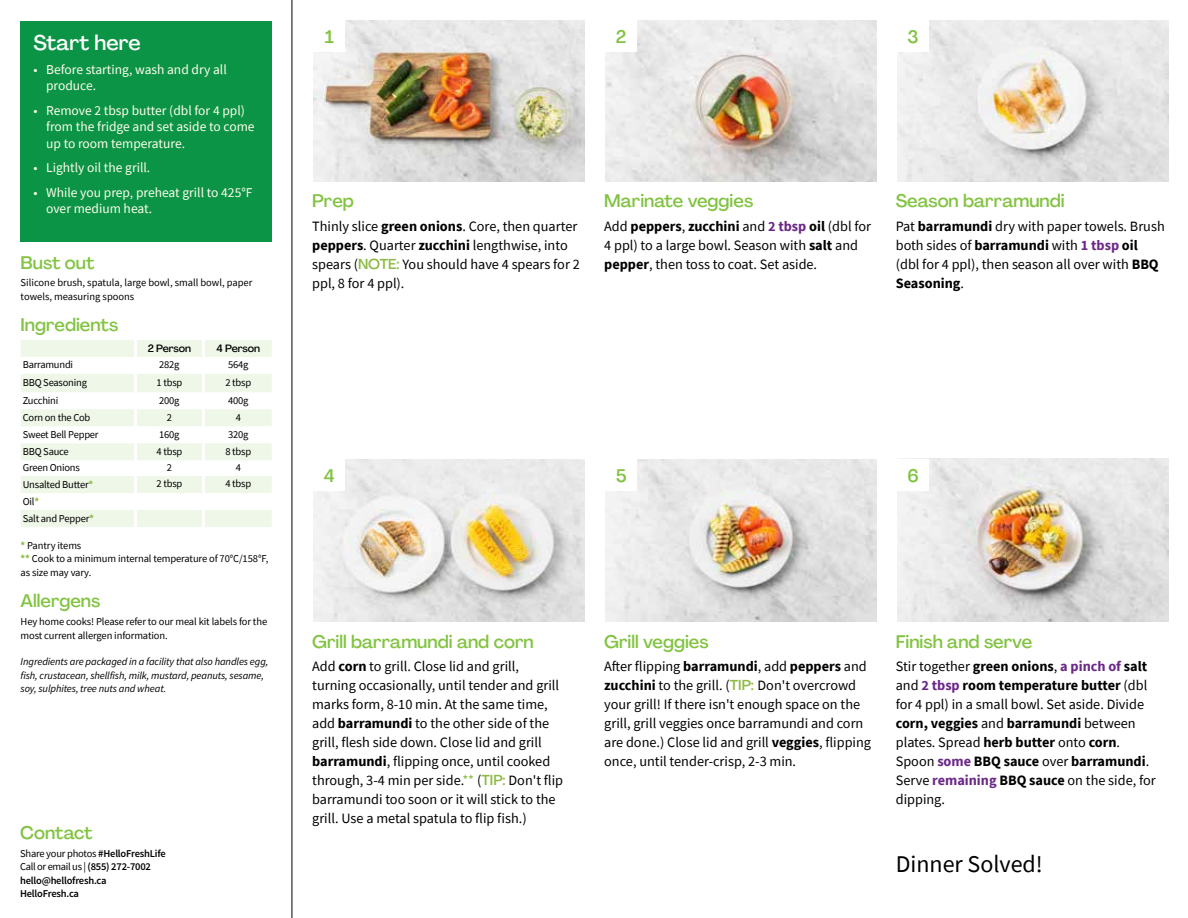
<style>
.page{position:relative;width:1188px;height:918px;background:#fff}
.page>*{position:absolute;margin:0;border:0;box-sizing:border-box;transform-origin:0 0}
.t1{font:24px "Source Sans Pro";color:#000}
.t2{font:500 21px "Agrandir";color:#fff}
.t3{font:500 18px "Agrandir";color:#82c341}
.t4{font:14.25px/19px "Source Sans Pro";color:#000}
.t5{font:13.5px/16.2px "Source Sans Pro";color:#fffdec}
.t6{font:10.5px/13.5px "Source Sans Pro";letter-spacing:-.02em;color:#000}
.t7{font:italic 10.5px/13.5px "Source Sans Pro";letter-spacing:-.01em;color:#000}
.t8{font:600 10.5px/13.5px "Source Sans Pro";letter-spacing:-.02em;color:#000}
.t9{font:10.5px/13.5px "Source Sans Pro";color:#000}
.t10{font:500 10.5px "Agrandir";letter-spacing:-.01em;color:#000}
.s1{font-weight:700;color:#8cba42}
.s2{font-weight:400}
.s3{font-weight:700}
.s4{font-family:"Agrandir";font-weight:500;color:#8cba42}
.s5{font-weight:700;color:#6c2888}
.s6{color:#8cba42}
</style>
<div class="page">
<hr style="left:292px;top:0;width:1px;height:918px;background:#000">
<svg style="left:21px;top:340px;width:251px;height:187px;fill:#eff7e8"></svg>
<hr style="left:134px;top:340px;width:3px;height:17px;background:#fff">
<hr style="left:202px;top:340px;width:3px;height:17px;background:#fff">
<hr style="left:134px;top:357px;width:3px;height:17px;background:#fff">
<hr style="left:202px;top:357px;width:3px;height:17px;background:#fff">
<hr style="left:134px;top:374px;width:3px;height:18px;background:#fff">
<hr style="left:202px;top:374px;width:3px;height:18px;background:#fff">
<hr style="left:134px;top:392px;width:3px;height:17px;background:#fff">
<hr style="left:202px;top:392px;width:3px;height:17px;background:#fff">
<hr style="left:134px;top:409px;width:3px;height:17px;background:#fff">
<hr style="left:202px;top:409px;width:3px;height:17px;background:#fff">
<hr style="left:134px;top:426px;width:3px;height:17px;background:#fff">
<hr style="left:202px;top:426px;width:3px;height:17px;background:#fff">
<hr style="left:134px;top:443px;width:3px;height:17px;background:#fff">
<hr style="left:202px;top:443px;width:3px;height:17px;background:#fff">
<hr style="left:134px;top:460px;width:3px;height:16px;background:#fff">
<hr style="left:202px;top:460px;width:3px;height:16px;background:#fff">
<hr style="left:134px;top:476px;width:3px;height:17px;background:#fff">
<hr style="left:202px;top:476px;width:3px;height:17px;background:#fff">
<hr style="left:134px;top:493px;width:3px;height:17px;background:#fff">
<hr style="left:202px;top:493px;width:3px;height:17px;background:#fff">
<hr style="left:134px;top:510px;width:3px;height:17px;background:#fff">
<hr style="left:202px;top:510px;width:3px;height:17px;background:#fff">
<div style="left:21px;top:21px;width:251px;height:221px;background:#0b9446"></div>
<img style="left:313px;top:459px;width:272px;height:162px">
<div style="left:313px;top:459px;width:32px;height:32px;background:#fff"></div>
<img style="left:605px;top:459px;width:272px;height:162px">
<div style="left:605px;top:459px;width:32px;height:32px;background:#fff"></div>
<img style="left:897px;top:459px;width:272px;height:162px">
<div style="left:897px;top:459px;width:32px;height:32px;background:#fff"></div>
<img style="left:313px;top:20px;width:272px;height:161px">
<div style="left:313px;top:20px;width:32px;height:32px;background:#fff"></div>
<img style="left:605px;top:20px;width:272px;height:161px">
<div style="left:605px;top:20px;width:32px;height:32px;background:#fff"></div>
<img style="left:897px;top:20px;width:272px;height:161px">
<div style="left:897px;top:20px;width:32px;height:32px;background:#fff"></div>
<h2 class="t2" style="left:33px;top:29px;width:109px">Start here</h2>
<p class="t5" style="left:46px;top:62px;width:182px;text-indent:-13px">• Before starting, wash and dry all produce.</p>
<p class="t5" style="left:46px;top:102px;width:210px;text-indent:-13px">• Remove 2 tbsp butter (dbl for 4 ppl) from the fridge and set aside to come up to room temperature.</p>
<p class="t5" style="left:33px;top:160px;width:118px">• Lightly oil the grill.</p>
<p class="t5" style="left:46px;top:184px;width:208px;text-indent:-13px">• While you prep, preheat grill to 425°F over medium heat.</p>
<p class="t3" style="left:21px;top:251px;width:75px">Bust out</p>
<p class="t9" style="left:21px;top:276px;width:233px">Silicone brush, spatula, large bowl, small bowl, paper towels, measuring spoons</p>
<p class="t3" style="left:21px;top:314px;width:99px">Ingredients</p>
<p class="t10" style="left:148px;top:341px;width:45px">2 Person</p>
<p class="t10" style="left:217px;top:341px;width:45px">4 Person</p>
<p class="t6" style="left:23px;top:358px;width:52px">Barramundi</p>
<p class="t6" style="left:159px;top:358px;width:22px">282g</p>
<p class="t6" style="left:228px;top:358px;width:22px">564g</p>
<p class="t6" style="left:23px;top:376px;width:66px">BBQ Seasoning</p>
<p class="t6" style="left:157px;top:376px;width:27px">1 tbsp</p>
<p class="t6" style="left:225px;top:376px;width:27px">2 tbsp</p>
<p class="t6" style="left:23px;top:393px;width:37px">Zucchini</p>
<p class="t6" style="left:159px;top:393px;width:22px">200g</p>
<p class="t6" style="left:228px;top:393px;width:22px">400g</p>
<p class="t6" style="left:23px;top:410px;width:69px">Corn on the Cob</p>
<p class="t6" style="left:167px;top:410px;width:7px">2</p>
<p class="t6" style="left:236px;top:410px;width:7px">4</p>
<p class="t6" style="left:23px;top:428px;width:77px">Sweet Bell Pepper</p>
<p class="t6" style="left:159px;top:428px;width:22px">160g</p>
<p class="t6" style="left:228px;top:428px;width:22px">320g</p>
<p class="t6" style="left:23px;top:445px;width:48px">BBQ Sauce</p>
<p class="t6" style="left:157px;top:445px;width:27px">4 tbsp</p>
<p class="t6" style="left:225px;top:445px;width:27px">8 tbsp</p>
<p class="t6" style="left:23px;top:461px;width:59px">Green Onions</p>
<p class="t6" style="left:167px;top:461px;width:7px">2</p>
<p class="t6" style="left:236px;top:461px;width:7px">4</p>
<p class="t6" style="left:23px;top:477px;width:72px">Unsalted Butter<span class="s1">*</span></p>
<p class="t6" style="left:157px;top:477px;width:27px">2 tbsp</p>
<p class="t6" style="left:225px;top:477px;width:27px">4 tbsp</p>
<p class="t6" style="left:23px;top:493px;width:73px;line-height:17px">Oil<span class="s1">*<br></span>Salt and Pepper<span class="s1">*</span></p>
<p class="t6" style="left:21px;top:539px;width:249px"><span class="s1">*</span> Pantry items<br><span class="s1">**</span> Cook to a minimum internal temperature of 70°C/158°F, as size may vary.</p>
<p class="t3" style="left:21px;top:590px;width:81px">Allergens</p>
<p class="t6" style="left:21px;top:615px;width:248px">Hey home cooks! Please refer to our meal kit labels for the most current allergen information.</p>
<p class="t7" style="left:21px;top:655px;width:249px">Ingredients are packaged in a facility that also handles egg, fish, crustacean, shellfish, milk, mustard, peanuts, sesame, soy, sulphites, tree nuts and wheat.</p>
<p class="t3" style="left:20px;top:822px;width:74px">Contact</p>
<p class="t8" style="left:20px;top:847px;width:147px"><span class="s2">Share your photos</span> #HelloFreshLife<br><span class="s2">Call or email us |</span> (855) 272-7002 hello@hellofresh.ca<br>HelloFresh.ca</p>
<p class="t3" style="left:325px;top:26px;width:11px">1</p>
<p class="t3" style="left:616px;top:25px;width:12px">2</p>
<p class="t3" style="left:908px;top:25px;width:13px">3</p>
<p class="t3" style="left:312px;top:190px;width:43px">Prep</p>
<p class="t4" style="left:312px;top:216px;width:269px">Thinly slice <span class="s3">green onions</span>. Core, then quarter <span class="s3">peppers</span>. Quarter <span class="s3">zucchini</span> lengthwise, into spears (<span class="s4">NOTE:</span> You should have 4 spears for 2 ppl, 8 for 4 ppl).</p>
<p class="t3" style="left:604px;top:190px;width:151px">Marinate veggies</p>
<p class="t4" style="left:604px;top:216px;width:268px">Add <span class="s3">peppers</span>, <span class="s3">zucchini</span> and <span class="s5">2 tbsp</span> <span class="s3">oil</span> (dbl for<br>4 ppl) to a large bowl. Season with <span class="s3">salt</span> and <span class="s3">pepper</span>, then toss to coat. Set aside.</p>
<p class="t3" style="left:896px;top:190px;width:170px">Season barramundi</p>
<p class="t4" style="left:896px;top:216px;width:270px">Pat <span class="s3">barramundi</span> dry with paper towels. Brush both sides of <span class="s3">barramundi</span> with <span class="s5">1 tbsp</span> <span class="s3">oil </span>(dbl for 4 ppl), then season all over with <span class="s3">BBQ Seasoning</span>.</p>
<p class="t3" style="left:324px;top:465px;width:12px">4</p>
<p class="t3" style="left:616px;top:465px;width:12px">5</p>
<p class="t3" style="left:907px;top:464px;width:13px">6</p>
<p class="t3" style="left:312px;top:630px;width:223px">Grill barramundi and corn</p>
<p class="t4" style="left:312px;top:657px;width:252px">Add <span class="s3">corn</span> to grill. Close lid and grill, turning occasionally, until tender and grill marks form, 8-10 min. At the same time, add <span class="s3">barramundi</span> to the other side of the grill, flesh side down. Close lid and grill <span class="s3">barramundi</span>, flipping once, until cooked through, 3-4 min per side.<span class="s6">**</span> (<span class="s4">TIP:</span> Don't flip barramundi too soon or it will stick to the grill. Use a metal spatula to flip fish.)</p>
<p class="t3" style="left:604px;top:630px;width:106px">Grill veggies</p>
<p class="t4" style="left:604px;top:657px;width:268px">After flipping <span class="s3">barramundi</span>, add <span class="s3">peppers</span> and <span class="s3">zucchini</span> to the grill. (<span class="s4">TIP:</span> Don't overcrowd your grill! If there isn't enough space on the grill, grill veggies once barramundi and corn are done.) Close lid and grill <span class="s3">veggies</span>, flipping once, until tender-crisp, 2-3 min.</p>
<p class="t3" style="left:896px;top:630px;width:138px">Finish and serve</p>
<p class="t4" style="left:896px;top:657px;width:261px">Stir together <span class="s3">green onions</span>, <span class="s5">a pinch of</span> <span class="s3">salt </span>and <span class="s5">2 tbsp</span> <span class="s3">room temperature butter</span> (dbl for 4 ppl) in a small bowl. Set aside. Divide <span class="s3">corn, veggies</span> and <span class="s3">barramundi</span> between plates. Spread <span class="s3">herb butter</span> onto <span class="s3">corn</span>.<br>Spoon <span class="s5">some</span> <span class="s3">BBQ sauce</span> over <span class="s3">barramundi</span>.<br>Serve <span class="s5">remaining</span> <span class="s3">BBQ sauce</span> on the side, for dipping.</p>
<h1 class="t1" style="left:896px;top:849px;width:149px">Dinner Solved!</h1>
</div>
